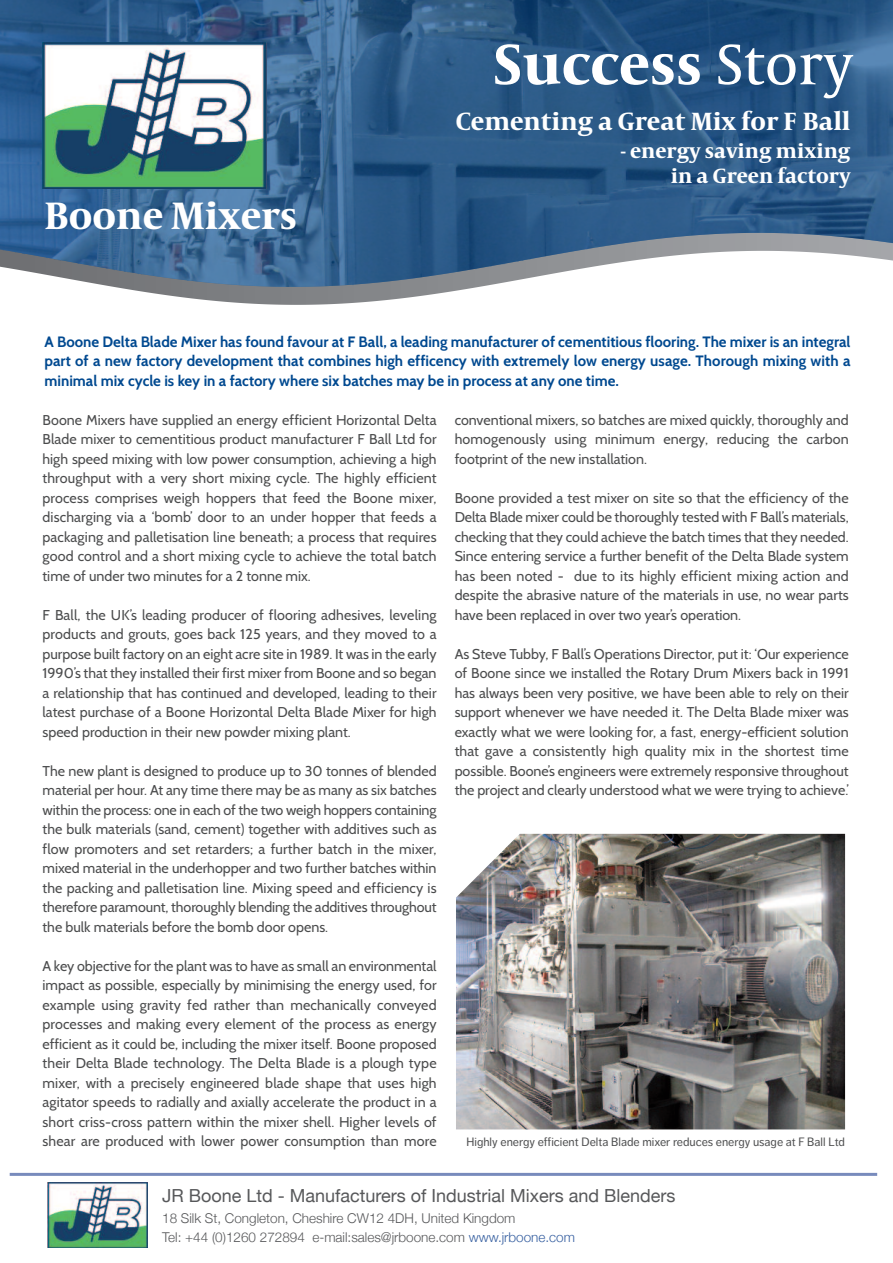
<style>
.page{position:relative;width:893px;height:1263px;background:#fff}
.page>*{position:absolute;margin:0;border:0;box-sizing:border-box;transform-origin:0 0}
.t1{font:700 58.5px "Capitolium News 2";color:#fff}
.t2{font:700 39px "Capitolium News 2";color:#fff}
.t3{font:700 25.5px "Capitolium News 2";color:#fff}
.t4{font:700 21px/25.2px "Capitolium News 2";color:#fff;text-align:right}
.t5{font:18px "Helvetica Neue";color:#57585a}
.t6{font:700 15px/19.5px "Cabin";color:#014990;text-align:justify}
.t7{font:14.25px/19.5px "Cabin";color:#4b4c4d;text-align:justify}
.t8{font:300 13.5px/19px "Helvetica Neue";color:#57585a}
.t9{font:12px "Dagny Pro";color:#4e4f50}
.s1{font-weight:400}
.s2{color:#365fa0}
</style>
<div class="page">
<svg style="left:115px;top:287px;width:363px;height:17px"></svg>
<img style="left:0;top:0;width:893px;height:286px">
<img style="left:43px;top:43px;width:223px;height:146px">
<img style="left:48px;top:1182px;width:100px;height:66px">
<hr style="left:10px;top:1173px;width:867px;height:3px;background:#788bbc">
<img style="left:456px;top:834px;width:389px;height:295px">
<h1 class="t1" style="left:493px;top:41px;width:361px">Success <span class="s1">Story</span></h1>
<h2 class="t2" style="left:44px;top:200px;width:254px">Boone Mixers</h2>
<h3 class="t3" style="left:456px;top:112px;width:396px">Cementing a Great Mix for F Ball</h3>
<h3 class="t4" style="left:621px;top:140px;width:231px">- energy saving mixing in a Green factory</h3>
<p class="t6" style="left:44px;top:332px;width:807px">A Boone Delta Blade Mixer has found favour at F Ball, a leading manufacturer of cementitious flooring. The mixer is an integral part of a new factory development that combines high efficency with extremely low energy usage. Thorough mixing with a minimal mix cycle is key in a factory where six batches may be in process at any one time.</p>
<p class="t7" style="left:43px;top:410px;width:396px">Boone Mixers have supplied an energy efficient Horizontal Delta Blade mixer to cementitious product manufacturer F Ball Ltd for high speed mixing with low power consumption, achieving a high throughput with a very short mixing cycle. The highly efficient process comprises weigh hoppers that feed the Boone mixer, discharging via a ‘bomb’ door to an under hopper that feeds a packaging and palletisation line beneath; a process that requires good control and a short mixing cycle to achieve the total batch time of under two minutes for a 2 tonne mix.</p>
<p class="t7" style="left:43px;top:605px;width:396px">F Ball, the UK’s leading producer of flooring adhesives, leveling products and grouts, goes back 125 years, and they moved to a purpose built factory on an eight acre site in 1989. It was in the early 1990’s that they installed their first mixer from Boone and so began a relationship that has continued and developed, leading to their latest purchase of a Boone Horizontal Delta Blade Mixer for high speed production in their new powder mixing plant.</p>
<p class="t7" style="left:42px;top:761px;width:396px">The new plant is designed to produce up to 30 tonnes of blended material per hour. At any time there may be as many as six batches within the process: one in each of the two weigh hoppers containing the bulk materials (sand, cement) together with additives such as flow promoters and set retarders; a further batch in the mixer, mixed material in the underhopper and two further batches within the packing and palletisation line. Mixing speed and efficiency is therefore paramount, thoroughly blending the additives throughout the bulk materials before the bomb door opens.</p>
<p class="t7" style="left:43px;top:956px;width:396px">A key objective for the plant was to have as small an environmental impact as possible, especially by minimising the energy used, for example using gravity fed rather than mechanically conveyed processes and making every element of the process as energy efficient as it could be, including the mixer itself. Boone proposed their Delta Blade technology. The Delta Blade is a plough type mixer, with a precisely engineered blade shape that uses high agitator speeds to radially and axially accelerate the product in a short criss-cross pattern within the mixer shell. Higher levels of shear are produced with lower power consumption than more</p>
<p class="t7" style="left:455px;top:410px;width:396px">conventional mixers, so batches are mixed quickly, thoroughly and homogenously using minimum energy, reducing the carbon footprint of the new installation.</p>
<p class="t7" style="left:455px;top:488px;width:396px">Boone provided a test mixer on site so that the efficiency of the Delta Blade mixer could be thoroughly tested with F Ball’s materials, checking that they could achieve the batch times that they needed.<br>Since entering service a further benefit of the Delta Blade system has been noted - due to its highly efficient mixing action and despite the abrasive nature of the materials in use, no wear parts have been replaced in over two year’s operation.</p>
<p class="t7" style="left:455px;top:644px;width:396px">As Steve Tubby, F Ball’s Operations Director, put it: ‘Our experience of Boone since we installed the Rotary Drum Mixers back in 1991 has always been very positive, we have been able to rely on their support whenever we have needed it. The Delta Blade mixer was exactly what we were looking for, a fast, energy-efficient solution that gave a consistently high quality mix in the shortest time possible. Boone’s engineers were extremely responsive throughout the project and clearly understood what we were trying to achieve.’</p>
<p class="t9" style="left:466px;top:1137px;width:380px">Highly energy efficient Delta Blade mixer reduces energy usage at F Ball Ltd</p>
<p class="t5" style="left:162px;top:1184px;width:515px">JR Boone Ltd - Manufacturers of Industrial Mixers and Blenders</p>
<p class="t8" style="left:162px;top:1208px;width:414px">18 Silk St, Congleton, Cheshire CW12 4DH, United Kingdom<br>Tel: +44 (0)1260 272894 e-mail:sales@jrboone.com <span class="s2">www.jrboone.com</span></p>
</div>
